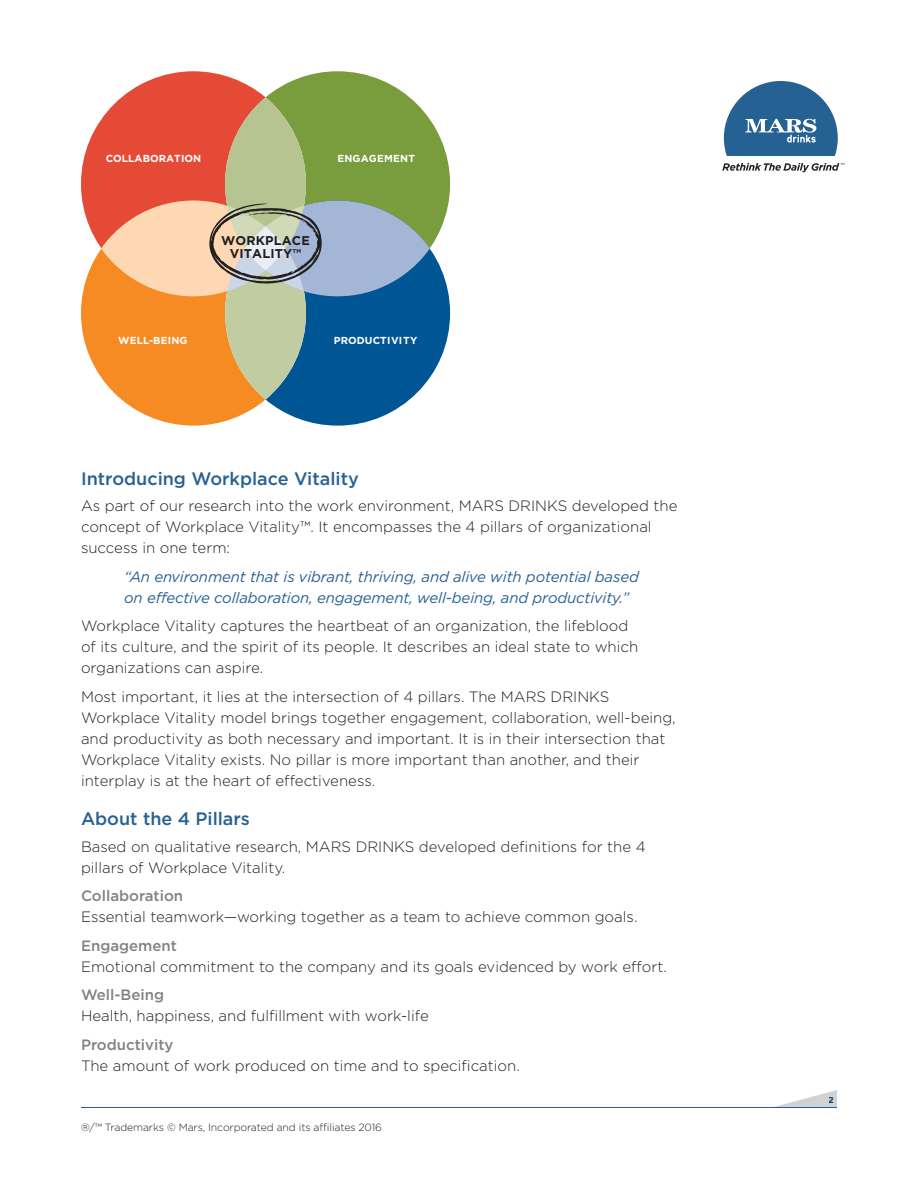
<style>
.page{position:relative;width:918px;height:1188px;background:#fff}
.page>*{position:absolute;margin:0;border:0;box-sizing:border-box;transform-origin:0 0}
.t1{font:500 18px "Gotham";color:#266194}
.t2{font:300 15px/21px "Gotham";color:#231f20}
.t3{font:italic 15px/21px "Gotham";letter-spacing:-.01em;color:#266194}
.t4{font:500 15px "Gotham";color:#808285}
.t5{font:700 12.75px/12.8px "Gotham";letter-spacing:.01em;color:#231f20;text-align:center}
.t6{font:300 10.5px "Gotham";letter-spacing:-.01em;color:#231f20}
.t7{font:700 10.2px "Gotham";letter-spacing:.01em;color:#fff}
.t8{font:700 9px "Gotham";color:#005594}
</style>
<div class="page">
<hr style="left:81px;top:1107px;width:756px;height:1px;background:#266194">
<svg style="left:775px;top:1090px;width:62px;height:17px"></svg>
<svg style="left:81px;top:71px;width:369px;height:355px;background:#ae997d"></svg>
<svg style="left:724px;top:81px;width:114px;height:75px"></svg>
<svg style="left:722px;top:163px;width:122px;height:9px"></svg>
<p class="t7" style="left:106px;top:152px;width:97px">COLLABORATION</p>
<p class="t7" style="left:337px;top:152px;width:79px">ENGAGEMENT</p>
<p class="t5" style="left:221px;top:234px;width:90px">WORKPLACE<br>VITALITY™</p>
<p class="t7" style="left:118px;top:335px;width:71px">WELL-BEING</p>
<p class="t7" style="left:334px;top:335px;width:85px">PRODUCTIVITY</p>
<p class="t1" style="left:81px;top:468px;width:279px">Introducing Workplace Vitality</p>
<p class="t2" style="left:81px;top:495px;width:598px">As part of our research into the work environment, MARS DRINKS developed the concept of Workplace Vitality™. It encompasses the 4 pillars of organizational success in one term:</p>
<p class="t3" style="left:124px;top:566px;width:516px">“An environment that is vibrant, thriving, and alive with potential based on effective collaboration, engagement, well-being, and productivity.”</p>
<p class="t2" style="left:81px;top:615px;width:559px">Workplace Vitality captures the heartbeat of an organization, the lifeblood of its culture, and the spirit of its people. It describes an ideal state to which organizations can aspire.</p>
<p class="t2" style="left:81px;top:686px;width:596px">Most important, it lies at the intersection of 4 pillars. The MARS DRINKS Workplace Vitality model brings together engagement, collaboration, well-being, and productivity as both necessary and important. It is in their intersection that Workplace Vitality exists. No pillar is more important than another, and their interplay is at the heart of effectiveness.</p>
<p class="t1" style="left:81px;top:809px;width:170px">About the 4 Pillars</p>
<p class="t2" style="left:81px;top:836px;width:566px">Based on qualitative research, MARS DRINKS developed definitions for the 4 pillars of Workplace Vitality.</p>
<p class="t4" style="left:81px;top:887px;width:104px">Collaboration</p>
<p class="t2" style="left:81px;top:906px;width:558px">Essential teamwork—working together as a team to achieve common goals.</p>
<p class="t4" style="left:81px;top:937px;width:98px">Engagement</p>
<p class="t2" style="left:81px;top:956px;width:587px">Emotional commitment to the company and its goals evidenced by work effort.</p>
<p class="t4" style="left:81px;top:986px;width:85px">Well-Being</p>
<p class="t2" style="left:81px;top:1005px;width:349px">Health, happiness, and fulfillment with work-life</p>
<p class="t4" style="left:81px;top:1036px;width:94px">Productivity</p>
<p class="t2" style="left:81px;top:1055px;width:440px">The amount of work produced on time and to specification.</p>
<p class="t6" style="left:81px;top:1121px;width:303px">®/™ Trademarks © Mars, Incorporated and its affiliates 2016</p>
<p class="t8" style="left:829px;top:1095px;width:7px">2</p>
</div>
